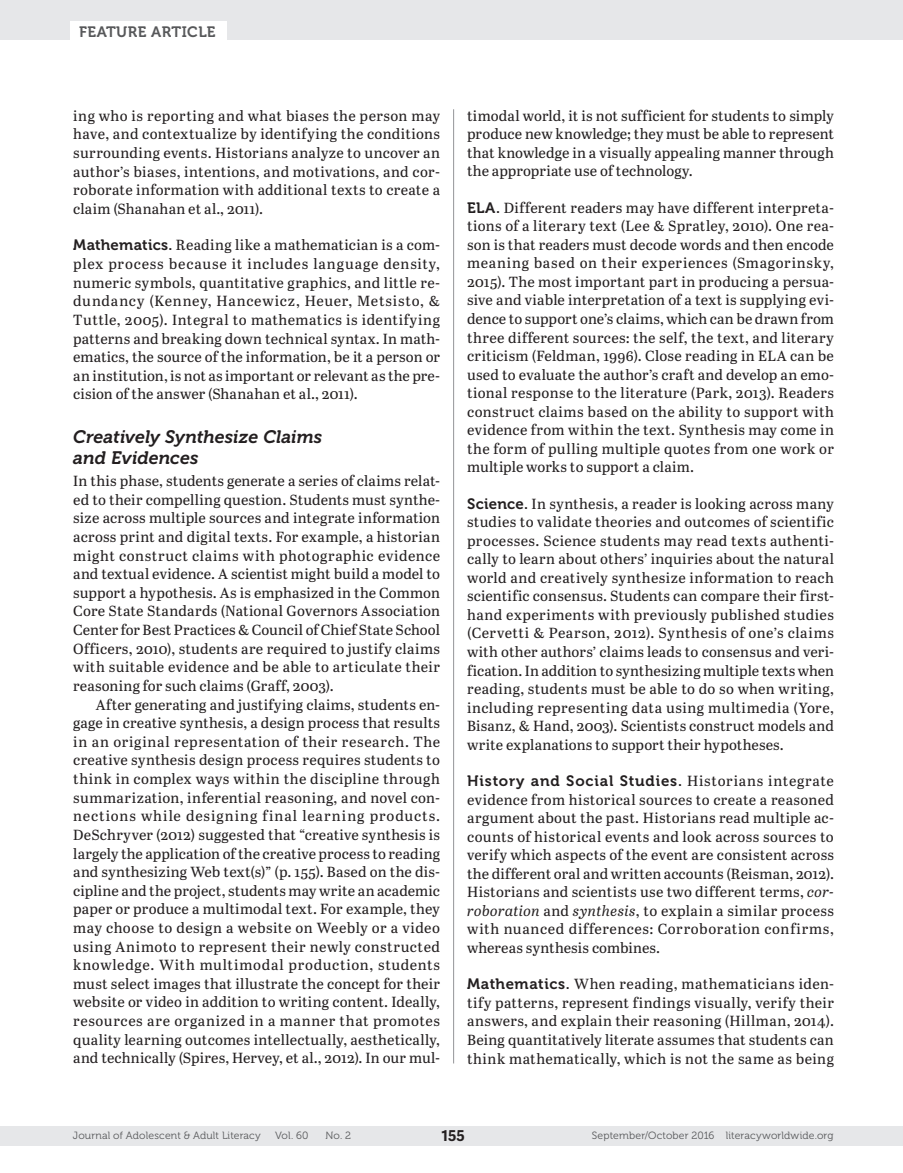
<style>
.page{position:relative;width:903px;height:1173px;background:#fff}
.page>*{position:absolute;margin:0;border:0;box-sizing:border-box;transform-origin:0 0}
.t1{font:italic 18px/21.3px "Museo 700";letter-spacing:.005em;color:#231f20}
.t2{font:15px "Museo 700";letter-spacing:.055em;color:#231f20}
.t3{font:15px "Museo 700";letter-spacing:.03em;color:#57585a}
.t4{font:700 15px "Adelle Sans";color:#231f20}
.t5{font:14.7px/18.6px "Abril Text";letter-spacing:.01em;color:#231f20;text-align:justify}
.t6{font:10.5px "Museo 300";letter-spacing:.015em;color:#57585a}
.s1{font-family:"Museo 700";font-size:15px}
.s2{font-family:"Abril Text";font-size:14.7px}
.s3{font-style:italic}
</style>
<div class="page">
<div style="left:1px;top:1125px;width:902px;height:20px;background:#e6e7e9"></div>
<div style="left:0;top:1125px;width:15px;height:20px;background:#e6e7e9"></div>
<div style="left:0;top:0;width:903px;height:40px;background:#e6e7e9"></div>
<div style="left:70px;top:21px;width:156px;height:21px;background:#fff"></div>
<hr style="left:453px;top:109px;width:1px;height:954px;background:#939598">
<p class="t3" style="left:79px;top:24px;width:138px">FEATURE ARTICLE</p>
<p class="t5" style="left:73px;top:105px;width:368px">ing who is reporting and what biases the person may have, and contextualize by identifying the conditions surrounding events. Historians analyze to uncover an author’s biases, intentions, and motivations, and cor&shy;roborate information with additional texts to create a claim (Shanahan et al., 2011).</p>
<p class="t5" style="left:73px;top:235px;width:368px"><span class="s1">Mathematics.</span> Reading like a mathematician is a com&shy;plex process because it includes language density, numeric symbols, quantitative graphics, and little re&shy;dundancy (Kenney, Hancewicz, Heuer, Metsisto, &amp; Tuttle, 2005). Integral to mathematics is identifying patterns and breaking down technical syntax. In math&shy;ematics, the source of the information, be it a person or an institution, is not as important or relevant as the pre&shy;cision of the answer (Shanahan et al., 2011).</p>
<p class="t1" style="left:73px;top:426px;width:251px">Creatively Synthesize Claims and Evidences</p>
<p class="t5" style="left:73px;top:471px;width:368px">In this phase, students generate a series of claims relat&shy;ed to their compelling question. Students must synthe&shy;size across multiple sources and integrate information across print and digital texts. For example, a historian might construct claims with photographic evidence and textual evidence. A scientist might build a model to support a hypothesis. As is emphasized in the Common Core State Standards (National Governors Association Center for Best Practices &amp; Council of Chief State School Officers, 2010), students are required to justify claims with suitable evidence and be able to articulate their reasoning for such claims (Graff, 2003).</p>
<p class="t5" style="left:73px;top:694px;width:368px;text-indent:23px">After generating and justifying claims, students en&shy;gage in creative synthesis, a design process that results in an original representation of their research. The creative synthesis design process requires students to think in complex ways within the discipline through summarization, inferential reasoning, and novel con&shy;nections while designing final learning products.<br>DeSchryver (2012) suggested that “creative synthesis is largely the application of the creative process to reading and synthesizing Web text(s)” (p. 155). Based on the dis&shy;cipline and the project, students may write an academic paper or produce a multimodal text. For example, they may choose to design a website on Weebly or a video using Animoto to represent their newly constructed knowledge. With multimodal production, students must select images that illustrate the concept for their website or video in addition to writing content. Ideally, resources are organized in a manner that promotes quality learning outcomes intellectually, aesthetically, and technically (Spires, Hervey, et al., 2012). In our mul-</p>
<p class="t5" style="left:467px;top:105px;width:368px">timodal world, it is not sufficient for students to simply produce new knowledge; they must be able to represent that knowledge in a visually appealing manner through the appropriate use of technology.</p>
<p class="t5" style="left:467px;top:198px;width:368px"><span class="s1">ELA.</span> Different readers may have different interpreta&shy;tions of a literary text (Lee &amp; Spratley, 2010). One rea&shy;son is that readers must decode words and then encode meaning based on their experiences (Smagorinsky, 2015). The most important part in producing a persua&shy;sive and viable interpretation of a text is supplying evi&shy;dence to support one’s claims, which can be drawn from three different sources: the self, the text, and literary criticism (Feldman, 1996). Close reading in ELA can be used to evaluate the author’s craft and develop an emo&shy;tional response to the literature (Park, 2013). Readers construct claims based on the ability to support with evidence from within the text. Synthesis may come in the form of pulling multiple quotes from one work or multiple works to support a claim.</p>
<p class="t5" style="left:467px;top:493px;width:368px"><span class="s1">Science.</span> In synthesis, a reader is looking across many studies to validate theories and outcomes of scientific processes. Science students may read texts authenti&shy;cally to learn about others’ inquiries about the natural world and creatively synthesize information to reach scientific consensus. Students can compare their first&shy;hand experiments with previously published studies (Cervetti &amp; Pearson, 2012). Synthesis of one’s claims with other authors’ claims leads to consensus and veri&shy;fication. In addition to synthesizing multiple texts when reading, students must be able to do so when writing, including representing data using multimedia (Yore, Bisanz, &amp; Hand, 2003). Scientists construct models and write explanations to support their hypotheses.</p>
<p class="t2" style="left:467px;top:772px;width:368px">History and Social Studies. <span class="s2">Historians integrate</span></p>
<p class="t5" style="left:467px;top:789px;width:368px">evidence from historical sources to create a reasoned argument about the past. Historians read multiple ac&shy;counts of historical events and look across sources to verify which aspects of the event are consistent across the different oral and written accounts (Reisman, 2012).<br>Historians and scientists use two different terms, <span class="s3">cor&shy;roboration</span> and <span class="s3">synthesis</span>, to explain a similar process with nuanced differences: Corroboration confirms, whereas synthesis combines.</p>
<p class="t5" style="left:467px;top:974px;width:368px"><span class="s1">Mathematics.</span> When reading, mathematicians iden&shy;tify patterns, represent findings visually, verify their answers, and explain their reasoning (Hillman, 2014).<br>Being quantitatively literate assumes that students can think mathematically, which is not the same as being</p>
<p class="t6" style="left:73px;top:1129px;width:189px">Journal of Adolescent &amp; Adult Literacy</p>
<p class="t6" style="left:275px;top:1129px;width:35px">Vol. 60</p>
<p class="t6" style="left:325px;top:1129px;width:27px">No. 2</p>
<p class="t4" style="left:441px;top:1124px;width:25px">155</p>
<p class="t6" style="left:592px;top:1129px;width:243px">September/October 2016 literacyworldwide.org</p>
</div>
